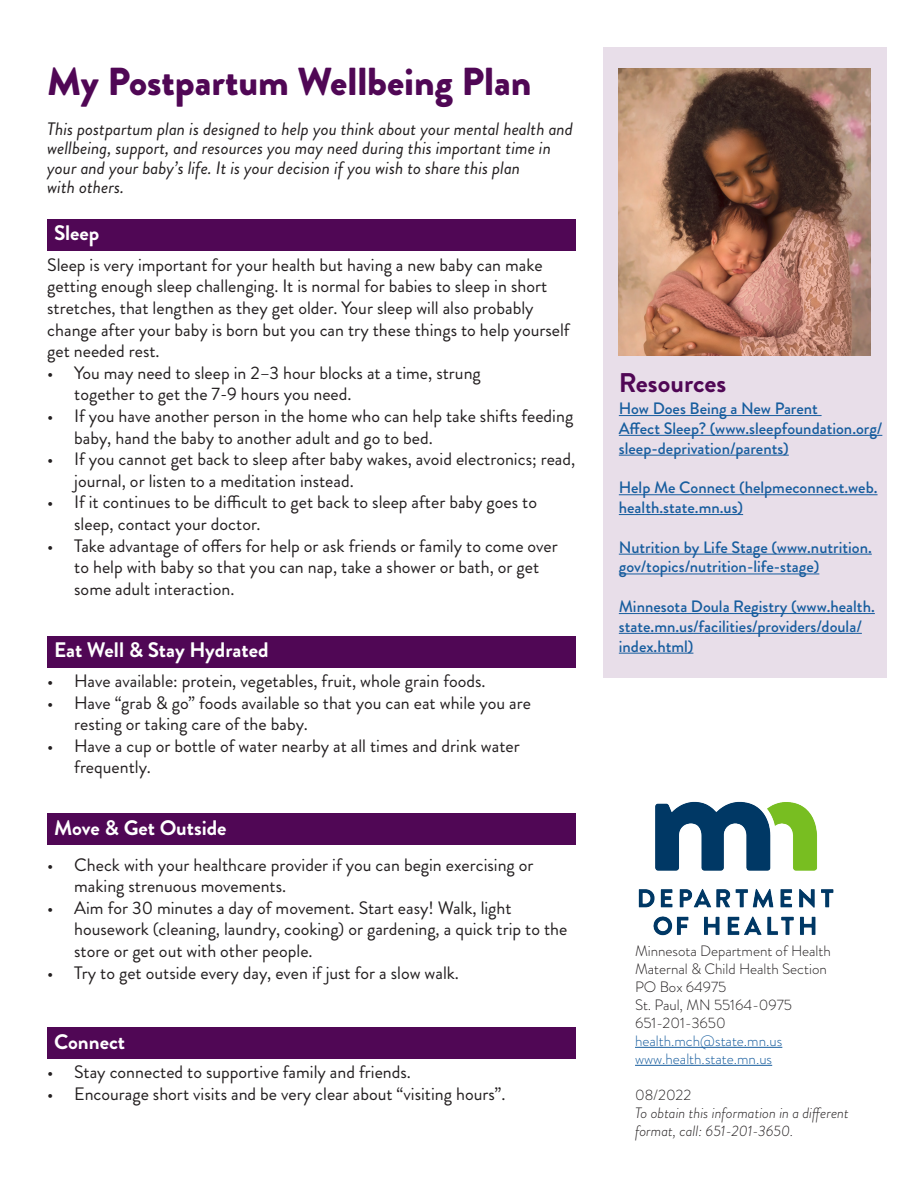
<style>
.page{position:relative;width:918px;height:1188px;background:#fff}
.page>*{position:absolute;margin:0;border:0;box-sizing:border-box;transform-origin:0 0}
.t1{font:900 39px "Brandon Grotesque";color:#500755}
.t2{font:700 27px "Brandon Grotesque";color:#500755}
.t3{font:700 21px "Brandon Grotesque";color:#fff}
.t4{font:18px/21.6px "Brandon Grotesque";color:#231f20}
.t5{font:italic 18px/19.5px "Brandon Grotesque";color:#231f20}
.t6{font:500 16.5px/19.8px "Brandon Grotesque";color:#175d9e}
.t7{font:300 15px/18px "Brandon Grotesque";color:#231f20}
.t8{font:italic 300 15px/18px "Brandon Grotesque";color:#231f20}
.t9{font:300 15px/18px "Brandon Grotesque";color:#175d9e}
.s1{font-style:normal}
</style>
<div class="page">
<div style="left:603px;top:47px;width:283px;height:631px;background:#e8dee9"></div>
<img style="left:619px;top:68px;width:252px;height:288px">
<div style="left:47px;top:219px;width:529px;height:31px;background:#500755"></div>
<img style="left:638px;top:801px;width:196px;height:135px">
<hr style="left:619px;top:415px;width:203px;height:1px;background:#175d9e">
<hr style="left:619px;top:435px;width:263px;height:1px;background:#175d9e">
<hr style="left:619px;top:455px;width:170px;height:1px;background:#175d9e">
<hr style="left:619px;top:494px;width:259px;height:1px;background:#175d9e">
<hr style="left:619px;top:514px;width:124px;height:1px;background:#175d9e">
<hr style="left:619px;top:554px;width:253px;height:1px;background:#175d9e">
<hr style="left:619px;top:574px;width:200px;height:1px;background:#175d9e">
<hr style="left:619px;top:613px;width:256px;height:1px;background:#175d9e">
<hr style="left:619px;top:633px;width:243px;height:1px;background:#175d9e">
<hr style="left:619px;top:653px;width:74px;height:1px;background:#175d9e">
<hr style="left:635px;top:1047px;width:147px;height:1px;background:#175d9e">
<hr style="left:635px;top:1065px;width:137px;height:1px;background:#175d9e">
<div style="left:47px;top:636px;width:529px;height:31px;background:#500755"></div>
<div style="left:47px;top:814px;width:529px;height:31px;background:#500755"></div>
<div style="left:47px;top:1027px;width:529px;height:32px;background:#500755"></div>
<h1 class="t1" style="left:47px;top:54px;width:486px">My Postpartum Wellbeing Plan</h1>
<p class="t5" style="left:47px;top:119px;width:527px">This postpartum plan is designed to help you think about your mental health and wellbeing, support, and resources you may need during this important time in your and your baby’s life. It is your decision if you wish to share this plan<br>with others.</p>
<h2 class="t3" style="left:54px;top:218px;width:47px">Sleep</h2>
<p class="t4" style="left:47px;top:254px;width:524px">Sleep is very important for your health but having a new baby can make getting enough sleep challenging. It is normal for babies to sleep in short stretches, that lengthen as they get older. Your sleep will also probably change after your baby is born but you can try these things to help yourself get needed rest.</p>
<p class="t4" style="left:74px;top:362px;width:408px;text-indent:-27px">• You may need to sleep in 2–3 hour blocks at a time, strung together to get the 7-9 hours you need.</p>
<p class="t4" style="left:74px;top:405px;width:501px;text-indent:-27px">• If you have another person in the home who can help take shifts feeding baby, hand the baby to another adult and go to bed.</p>
<p class="t4" style="left:74px;top:449px;width:503px;text-indent:-27px">• If you cannot get back to sleep after baby wakes, avoid electronics; read, journal, or listen to a meditation instead.</p>
<p class="t4" style="left:74px;top:492px;width:464px;text-indent:-27px">• If it continues to be difficult to get back to sleep after baby goes to sleep, contact your doctor.</p>
<p class="t4" style="left:74px;top:535px;width:485px;text-indent:-27px">• Take advantage of offers for help or ask friends or family to come over to help with baby so that you can nap, take a shower or bath, or get some adult interaction.</p>
<h2 class="t3" style="left:54px;top:636px;width:216px">Eat Well &amp; Stay Hydrated</h2>
<p class="t4" style="left:47px;top:670px;width:440px">• Have available: protein, vegetables, fruit, whole grain foods.</p>
<p class="t4" style="left:74px;top:692px;width:458px;text-indent:-27px">• Have “grab &amp; go” foods available so that you can eat while you are resting or taking care of the baby.</p>
<p class="t4" style="left:74px;top:735px;width:447px;text-indent:-27px">• Have a cup or bottle of water nearby at all times and drink water frequently.</p>
<h2 class="t3" style="left:54px;top:813px;width:174px">Move &amp; Get Outside</h2>
<p class="t4" style="left:74px;top:854px;width:461px;text-indent:-27px">• Check with your healthcare provider if you can begin exercising or making strenuous movements.</p>
<p class="t4" style="left:74px;top:897px;width:495px;text-indent:-27px">• Aim for 30 minutes a day of movement. Start easy! Walk, light housework (cleaning, laundry, cooking) or gardening, a quick trip to the store or get out with other people.</p>
<p class="t4" style="left:47px;top:962px;width:413px">• Try to get outside every day, even if just for a slow walk.</p>
<h2 class="t3" style="left:54px;top:1027px;width:73px">Connect</h2>
<p class="t4" style="left:47px;top:1062px;width:365px">• Stay connected to supportive family and friends.</p>
<p class="t4" style="left:47px;top:1083px;width:460px">• Encourage short visits and be very clear about “visiting hours”.</p>
<h2 class="t2" style="left:619px;top:364px;width:109px">Resources</h2>
<p class="t6" style="left:619px;top:399px;width:265px">How Does Being a New Parent<br>Affect Sleep? (www.sleepfoundation.org/ sleep-deprivation/parents)</p>
<p class="t6" style="left:619px;top:478px;width:260px">Help Me Connect (helpmeconnect.web. health.state.mn.us)</p>
<p class="t6" style="left:619px;top:537px;width:255px">Nutrition by Life Stage (www.nutrition. gov/topics/nutrition-life-stage)</p>
<p class="t6" style="left:619px;top:597px;width:258px">Minnesota Doula Registry (www.health. state.mn.us/facilities/providers/doula/ index.html)</p>
<p class="t7" style="left:635px;top:942px;width:197px">Minnesota Department of Health<br>Maternal &amp; Child Health Section<br>PO Box 64975<br>St. Paul, MN 55164-0975<br>651-201-3650</p>
<p class="t9" style="left:635px;top:1032px;width:149px">health.mch@state.mn.us www.health.state.mn.us</p>
<p class="t8" style="left:635px;top:1086px;width:215px"><span class="s1">08/2022<br></span>To obtain this information in a different format, call: 651-201-3650.</p>
</div>
